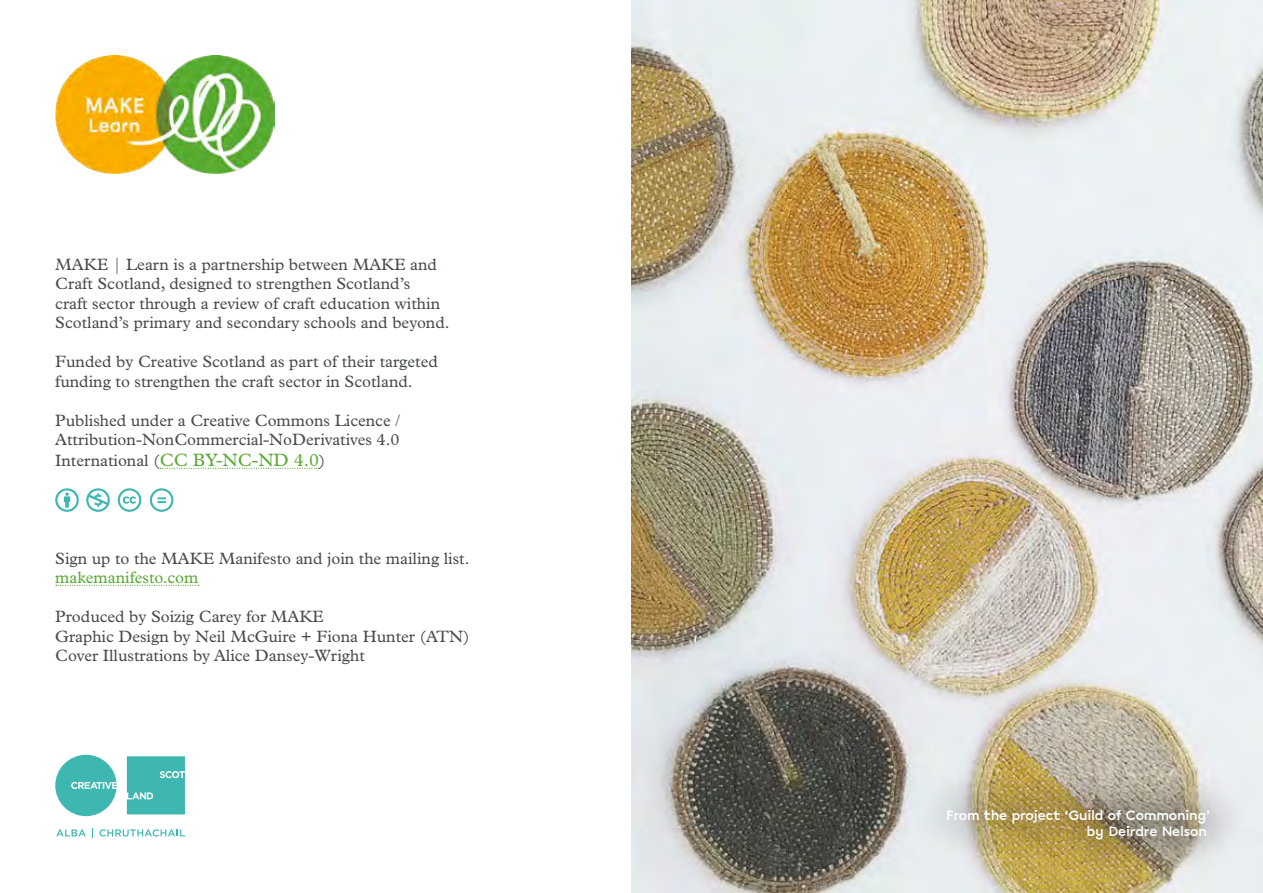
<style>
.page{position:relative;width:1263px;height:893px;background:#fff}
.page>*{position:absolute;margin:0;border:0;box-sizing:border-box;transform-origin:0 0}
.t1{font:16.5px/19.5px "Plantin";color:#474d4a}
.t2{font:16.5px "Plantin";color:#59aa32}
.t3{font:700 13.5px/16.2px "Chromatica";letter-spacing:-.015em;color:#fff;text-align:right}
.s1{font-size:18px;color:#59aa32}
</style>
<div class="page">
<img style="left:631px;top:0;width:632px;height:893px">
<svg style="left:160px;top:468px;width:159px;height:1px"></svg>
<svg style="left:56px;top:585px;width:143px;height:1px"></svg>
<svg style="left:55px;top:488px;width:24px;height:24px"></svg>
<svg style="left:118px;top:488px;width:23px;height:24px"></svg>
<svg style="left:86px;top:488px;width:24px;height:24px"></svg>
<svg style="left:150px;top:488px;width:23px;height:24px"></svg>
<svg style="left:55px;top:755px;width:130px;height:61px"></svg>
<svg style="left:56px;top:829px;width:30px;height:7px"></svg>
<svg style="left:99px;top:829px;width:86px;height:7px"></svg>
<img style="left:55px;top:55px;width:219px;height:119px">
<div style="left:910px;top:772px;width:335px;height:104px;background:#000;opacity:.75"></div>
<p class="t1" style="left:55px;top:255px;width:396px">MAKE | Learn is a partnership between MAKE and Craft Scotland, designed to strengthen Scotland’s<br>craft sector through a review of craft education within Scotland’s primary and secondary schools and beyond.</p>
<p class="t1" style="left:55px;top:352px;width:384px">Funded by Creative Scotland as part of their targeted funding to strengthen the craft sector in Scotland.</p>
<p class="t1" style="left:55px;top:410px;width:346px;line-height:20.1px;text-align:justify">Published under a Creative Commons Licence / Attribution-NonCommercial-NoDerivatives 4.0<br>International (<span class="s1">CC BY-NC-ND 4.0</span>)</p>
<p class="t1" style="left:55px;top:548px;width:416px">Sign up to the MAKE Manifesto and join the mailing list.</p>
<p class="t2" style="left:55px;top:568px;width:145px">makemanifesto.com</p>
<p class="t1" style="left:55px;top:607px;width:416px">Produced by Soizig Carey for MAKE<br>Graphic Design by Neil McGuire + Fiona Hunter (ATN)<br>Cover Illustrations by Alice Dansey-Wright</p>
<p class="t3" style="left:946px;top:807px;width:266px">From the project ‘Guild of Commoning’ by Deirdre Nelson</p>
</div>
